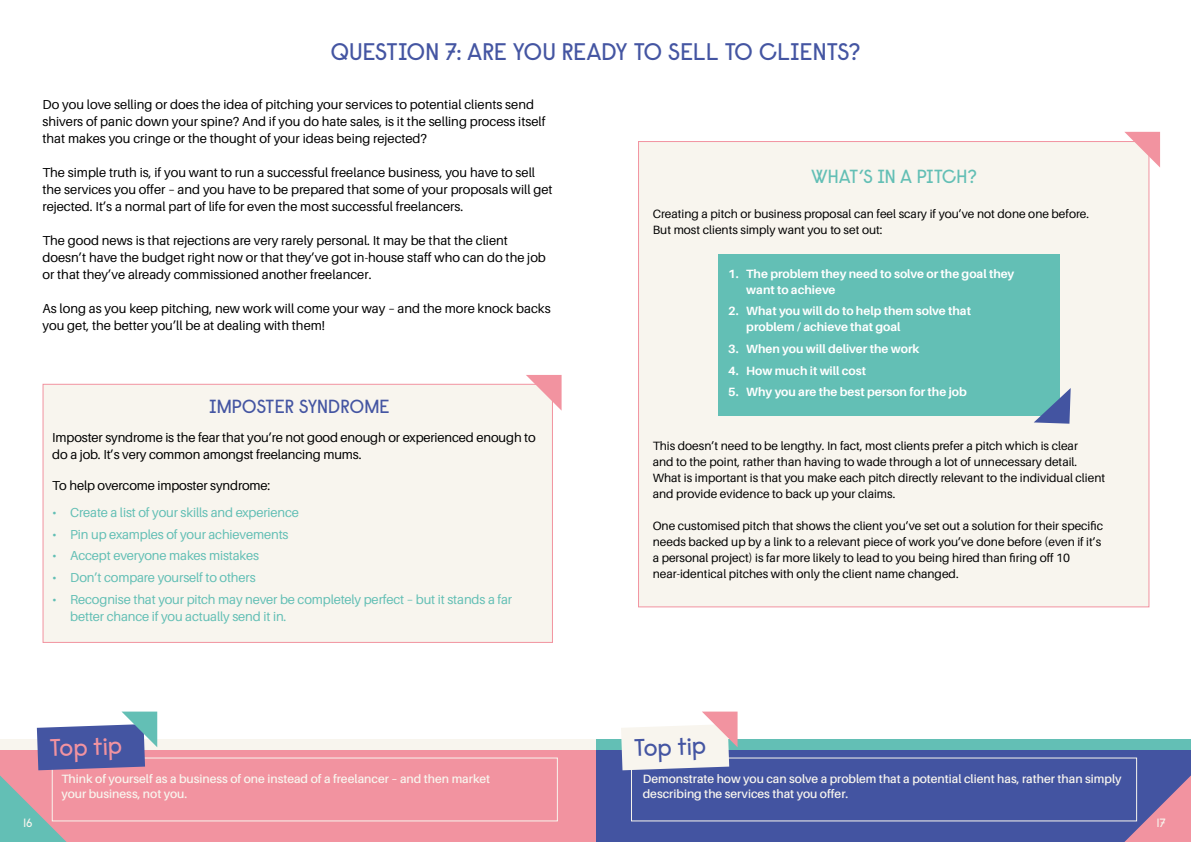
<style>
.page{position:relative;width:1191px;height:842px;background:#fff}
.page>*{position:absolute;margin:0;border:0;box-sizing:border-box;transform-origin:0 0}
.t1{font:24px "Raisonne Pro";color:#4455a2}
.t2{font:24px "Raisonne Pro";color:#f293a0}
.t3{font:19px "Raisonne Pro";color:#4455a2}
.t4{font:19px "Raisonne Pro";color:#63bfb5}
.t5{font:13px/17px "Aileron";color:#000}
.t6{font:13px/17px "Aileron";letter-spacing:-.01em;color:#63bfb5}
.t7{font:12px/16px "Aileron";color:#000}
.t8{font:600 12px/15px "Aileron";color:#f8f5ee}
.t9{font:700 12px/16px "Aileron";color:#fff}
.t10{font:12px "Raisonne Pro";color:#f8f5ee}
</style>
<div class="page">
<div style="left:595px;top:750px;width:596px;height:92px;background:#4354a1"></div>
<div style="left:0;top:750px;width:595px;height:92px;background:#f293a0"></div>
<div style="left:595px;top:740px;width:596px;height:10px;background:#63bfb5"></div>
<div style="left:0;top:740px;width:595px;height:10px;background:#f8f5ee"></div>
<svg style="left:621px;top:711px;width:116px;height:59px"></svg>
<div style="left:52px;top:757px;width:506px;height:64px;border:1px solid #f8f5ee"></div>
<svg style="left:1124px;top:775px;width:67px;height:67px"></svg>
<svg style="left:0;top:711px;width:157px;height:131px"></svg>
<div style="left:638px;top:141px;width:511px;height:466px;background:#f8f5ee;border:1px solid #f293a0"></div>
<div style="left:717px;top:255px;width:342px;height:161px;background:#63bfb5"></div>
<svg style="left:1034px;top:388px;width:36px;height:36px"></svg>
<svg style="left:1124px;top:132px;width:36px;height:36px"></svg>
<div style="left:43px;top:384px;width:510px;height:259px;background:#f8f5ee;border:1px solid #f293a0"></div>
<svg style="left:526px;top:375px;width:35px;height:36px"></svg>
<h1 class="t1" style="left:330px;top:36px;width:532px">QUESTION 7: ARE YOU READY TO SELL TO CLIENTS?</h1>
<p class="t5" style="left:43px;top:96px;width:504px">Do you love selling or does the idea of pitching your services to potential clients send shivers of panic down your spine? And if you do hate sales, is it the selling process itself that makes you cringe or the thought of your ideas being rejected?</p>
<p class="t5" style="left:43px;top:164px;width:511px">The simple truth is, if you want to run a successful freelance business, you have to sell the services you offer – and you have to be prepared that some of your proposals will get rejected. It’s a normal part of life for even the most successful freelancers.</p>
<p class="t5" style="left:43px;top:232px;width:505px">The good news is that rejections are very rarely personal. It may be that the client doesn’t have the budget right now or that they’ve got in-house staff who can do the job or that they’ve already commissioned another freelancer.</p>
<p class="t5" style="left:43px;top:300px;width:509px">As long as you keep pitching, new work will come your way – and the more knock backs you get, the better you’ll be at dealing with them!</p>
<h2 class="t3" style="left:209px;top:394px;width:182px">IMPOSTER SYNDROME</h2>
<p class="t5" style="left:52px;top:429px;width:485px">Imposter syndrome is the fear that you’re not good enough or experienced enough to do a job. It’s very common amongst freelancing mums.</p>
<p class="t5" style="left:52px;top:477px;width:220px">To help overcome imposter syndrome:</p>
<p class="t6" style="left:52px;top:504px;width:248px">• Create a list of your skills and experience</p>
<p class="t6" style="left:52px;top:526px;width:238px">• Pin up examples of your achievements</p>
<p class="t6" style="left:52px;top:547px;width:208px">• Accept everyone makes mistakes</p>
<p class="t6" style="left:52px;top:569px;width:205px">• Don’t compare yourself to others</p>
<p class="t6" style="left:70px;top:591px;width:443px;text-indent:-18px">• Recognise that your pitch may never be completely perfect – but it stands a far better chance if you actually send it in.</p>
<h1 class="t2" style="left:49px;top:733px;width:74px;rotate:-2deg">Top tip</h1>
<p class="t8" style="left:61px;top:772px;width:430px">Think of yourself as a business of one instead of a freelancer – and then market your business, not you.</p>
<h2 class="t4" style="left:811px;top:165px;width:167px">WHAT’S IN A PITCH?</h2>
<p class="t7" style="left:652px;top:206px;width:438px">Creating a pitch or business proposal can feel scary if you’ve not done one before.<br>But most clients simply want you to set out:</p>
<p class="t9" style="left:746px;top:266px;width:269px;text-indent:-18px">1. The problem they need to solve or the goal they want to achieve</p>
<p class="t9" style="left:746px;top:303px;width:226px;text-indent:-18px">2. What you will do to help them solve that problem / achieve that goal</p>
<p class="t9" style="left:728px;top:341px;width:193px">3. When you will deliver the work</p>
<p class="t9" style="left:728px;top:363px;width:139px">4. How much it will cost</p>
<p class="t9" style="left:728px;top:384px;width:240px">5. Why you are the best person for the job</p>
<p class="t7" style="left:652px;top:438px;width:454px">This doesn’t need to be lengthy. In fact, most clients prefer a pitch which is clear<br>and to the point, rather than having to wade through a lot of unnecessary detail.<br>What is important is that you make each pitch directly relevant to the individual client and provide evidence to back up your claims.</p>
<p class="t7" style="left:652px;top:518px;width:452px">One customised pitch that shows the client you’ve set out a solution for their specific needs backed up by a link to a relevant piece of work you’ve done before (even if it’s a personal project) is far more likely to lead to you being hired than firing off 10 near-identical pitches with only the client name changed.</p>
<h1 class="t1" style="left:633px;top:733px;width:74px;rotate:-2deg">Top tip</h1>
<p class="t8" style="left:642px;top:772px;width:480px">Demonstrate how you can solve a problem that a potential client has, rather than simply describing the services that you offer.</p>
<p class="t10" style="left:24px;top:815px;width:11px">16</p>
<p class="t10" style="left:1157px;top:815px;width:10px">17</p>
</div>
